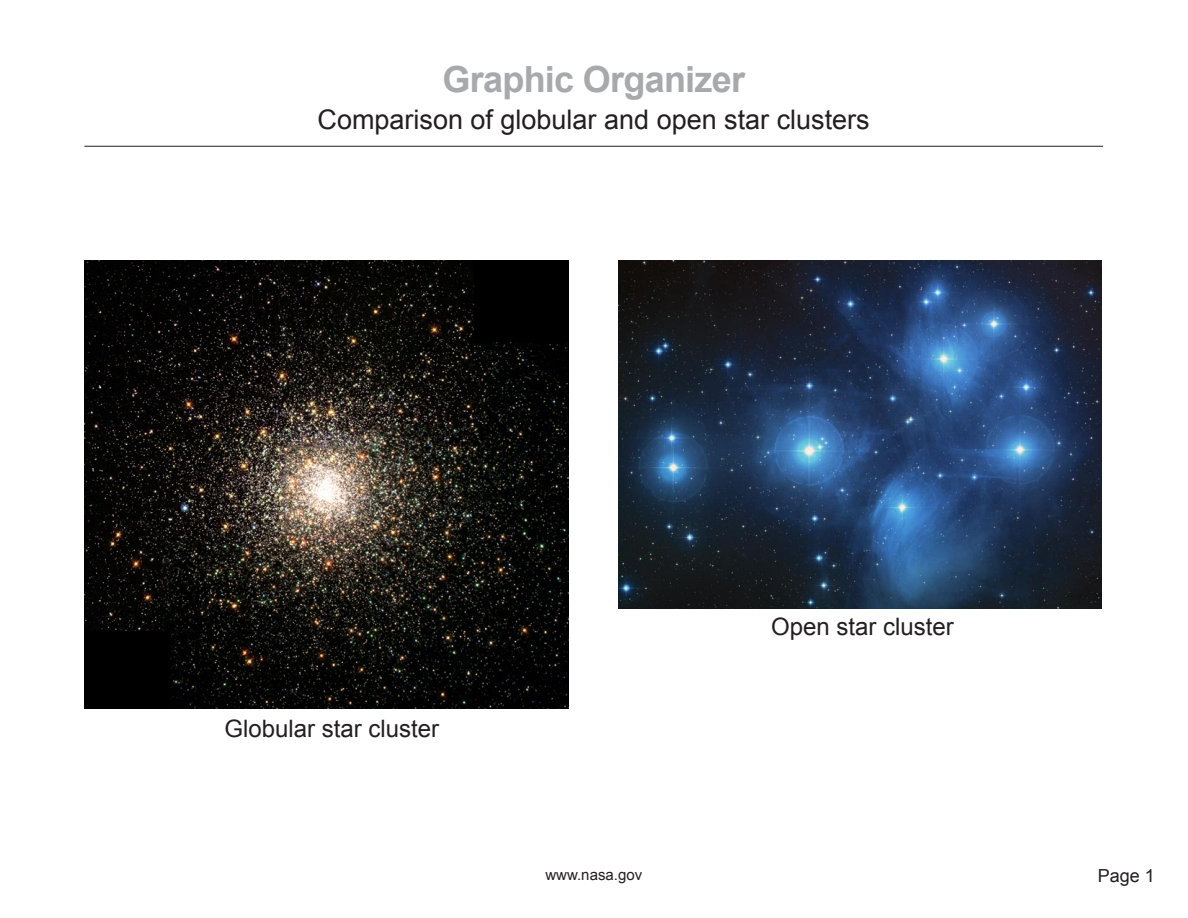
<style>
.page{position:relative;width:1188px;height:918px;background:#fff}
.page>*{position:absolute;margin:0;border:0;box-sizing:border-box;transform-origin:0 0}
.t1{font:700 36px "Arial";letter-spacing:-.02em;color:#a8a9ad}
.t2{font:27px "Arial";color:#231f20}
.t3{font:24px "Arial";color:#231f20}
.t4{font:18px "Arial";color:#231f20}
.t5{font:15px "Arial";color:#231f20}
</style>
<div class="page">
<hr style="left:84px;top:146px;width:1019px;height:1px;background:#231f20">
<img style="left:84px;top:261px;width:484px;height:448px">
<img style="left:618px;top:260px;width:484px;height:349px">
<h1 class="t1" style="left:443px;top:59px;width:304px">Graphic Organizer</h1>
<p class="t2" style="left:318px;top:104px;width:554px">Comparison of globular and open star clusters</p>
<p class="t3" style="left:224px;top:715px;width:216px">Globular star cluster</p>
<p class="t3" style="left:771px;top:614px;width:184px">Open star cluster</p>
<p class="t5" style="left:545px;top:866px;width:98px">www.nasa.gov</p>
<p class="t4" style="left:1098px;top:866px;width:59px">Page 1</p>
</div>
